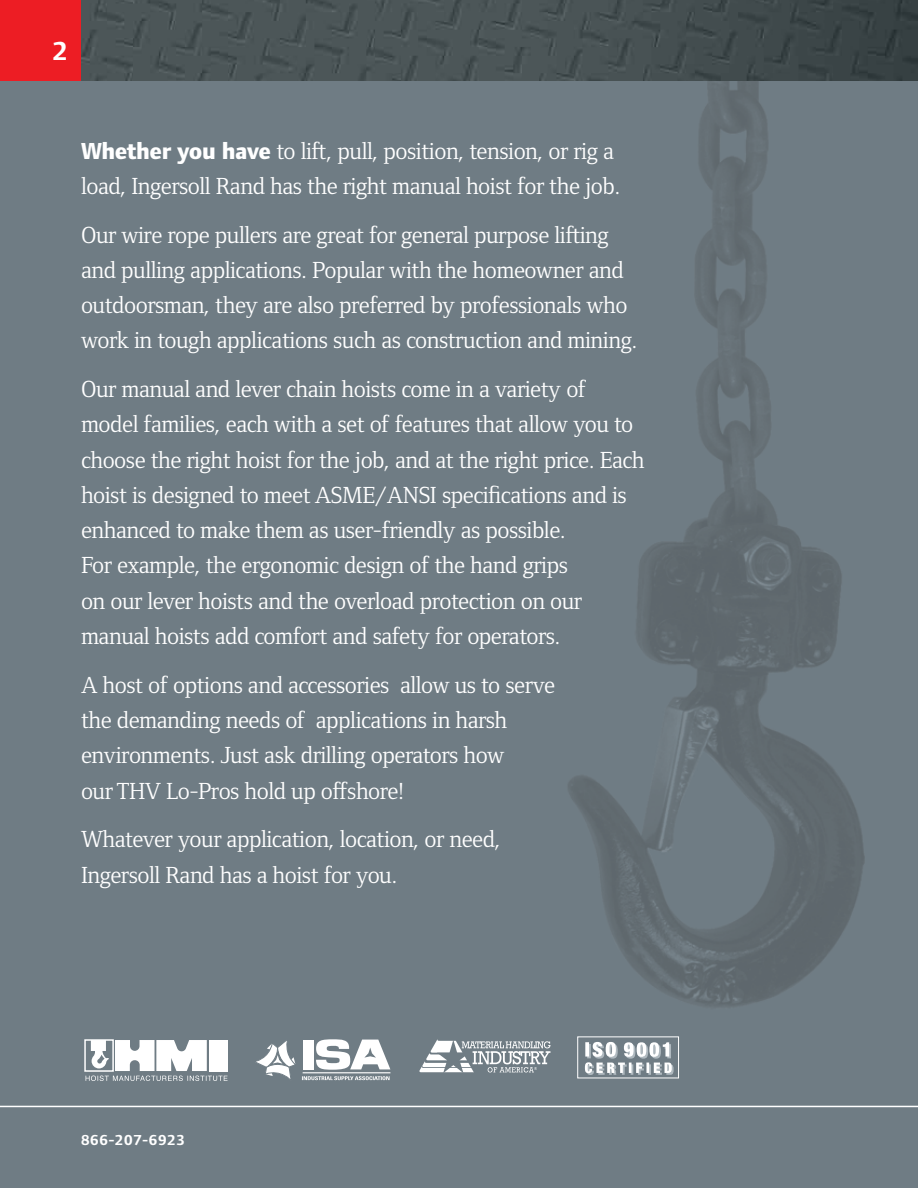
<style>
.page{position:relative;width:918px;height:1188px;background:#fff}
.page>*{position:absolute;margin:0;border:0;box-sizing:border-box;transform-origin:0 0}
.t1{font:700 27px "Foundry Form Sans";color:#fff}
.t2{font:24px/35.2px "Foundry Form Serif";letter-spacing:-.02em;color:#fff}
.t3{font:700 15px "Foundry Form Sans";color:#fff}
.s1{font-family:"Foundry Form Sans";font-weight:800}
</style>
<div class="page">
<img style="left:0;top:0;width:918px;height:1188px">
<div style="left:0;top:0;width:81px;height:81px;background:#ed1d24"></div>
<div style="left:577px;top:1036px;width:102px;height:42px;border:1px solid #fff"></div>
<svg style="left:585px;top:1042px;width:89px;height:33px"></svg>
<svg style="left:418px;top:1039px;width:133px;height:34px"></svg>
<svg style="left:302px;top:1076px;width:88px;height:4px"></svg>
<hr style="left:303px;top:1072px;width:87px;height:1px;background:#fff">
<svg style="left:254px;top:1039px;width:42px;height:41px"></svg>
<div style="left:303px;top:1040px;width:10px;height:29px;background:#fff"></div>
<div style="left:84px;top:1039px;width:30px;height:33px;border:1px solid #fff"></div>
<svg style="left:316px;top:1039px;width:74px;height:31px"></svg>
<svg style="left:86px;top:1040px;width:142px;height:41px"></svg>
<hr style="left:0;top:1106px;width:918px;height:1px;background:#fff">
<p class="t1" style="left:52px;top:35px;width:18px">2</p>
<p class="t2" style="left:81px;top:133px;width:541px"><span class="s1">Whether you have</span> to lift, pull, position, tension, or rig a load, Ingersoll Rand has the right manual hoist for the job.</p>
<p class="t2" style="left:81px;top:217px;width:558px">Our wire rope pullers are great for general purpose lifting and pulling applications. Popular with the homeowner and outdoorsman, they are also preferred by professionals who work in tough applications such as construction and mining.</p>
<p class="t2" style="left:81px;top:372px;width:565px">Our manual and lever chain hoists come in a variety of model families, each with a set of features that allow you to choose the right hoist for the job, and at the right price. Each hoist is designed to meet ASME/ANSI specifications and is enhanced to make them as user-friendly as possible.<br>For example, the ergonomic design of the hand grips<br>on our lever hoists and the overload protection on our manual hoists add comfort and safety for operators.</p>
<p class="t2" style="left:81px;top:667px;width:476px">A host of options and accessories allow us to serve the demanding needs of applications in harsh environments. Just ask drilling operators how<br>our THV Lo-Pros hold up offshore!</p>
<p class="t2" style="left:81px;top:822px;width:421px">Whatever your application, location, or need,<br>Ingersoll Rand has a hoist for you.</p>
<p class="t3" style="left:81px;top:1131px;width:106px">866-207-6923</p>
</div>
